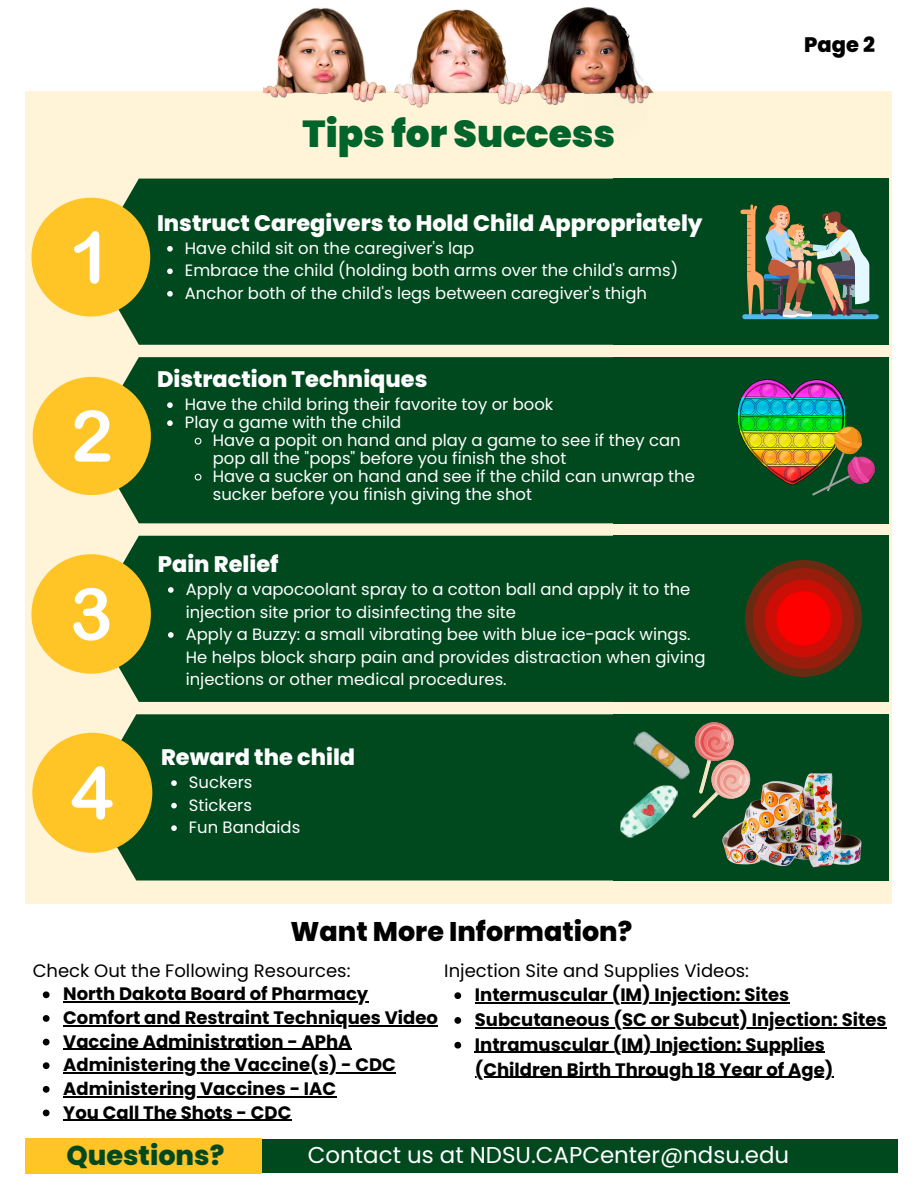
<style>
.page{position:relative;width:918px;height:1188px;background:#fff}
.page>*{position:absolute;margin:0;border:0;box-sizing:border-box;transform-origin:0 0}
.t1{font:900 37.5px "Poppins";color:#01642b}
.t2{font:800 27.15px "Poppins";color:#00491f}
.t3{font:800 27px "Poppins";color:#000}
.t4{font:22.95px "Poppins";color:#fff}
.t5{font:800 22.35px "Poppins";color:#fff}
.t6{font:800 21px "Poppins";color:#000}
.t7{font:700 18px/24.8px "Poppins";color:#000}
.t8{font:18px "Poppins";color:#000}
.t9{font:16.5px/22.5px "Poppins";color:#fff}
</style>
<div class="page">
<div style="left:199px;top:1139px;width:699px;height:34px;background:#00491f"></div>
<div style="left:26px;top:1138px;width:236px;height:36px;background:#ffc425"></div>
<div style="left:26px;top:92px;width:866px;height:812px;background:#fff4d8"></div>
<div style="left:88px;top:714px;width:525px;height:167px;background:#00491f"></div>
<div style="left:91px;top:179px;width:522px;height:166px;background:#00491f"></div>
<img style="left:263px;top:7px;width:392px;height:101px">
<div style="left:613px;top:179px;width:275px;height:166px;background:#00491f"></div>
<div style="left:742px;top:314px;width:137px;height:5px;background:#51bae9;border-radius:3px"></div>
<img style="left:740px;top:204px;width:129px;height:114px">
<div style="left:31px;top:198px;width:119px;height:119px;background:#ffc425;border-radius:50%"></div>
<svg style="left:74px;top:231px;width:25px;height:53px"></svg>
<div style="left:91px;top:357px;width:522px;height:166px;background:#00491f"></div>
<div style="left:613px;top:357px;width:275px;height:166px;background:#00491f"></div>
<div style="left:33px;top:377px;width:118px;height:118px;background:#ffc425;border-radius:50%"></div>
<svg style="left:75px;top:410px;width:35px;height:52px"></svg>
<img style="left:737px;top:379px;width:107px;height:105px">
<img style="left:811px;top:420px;width:64px;height:76px">
<div style="left:91px;top:536px;width:522px;height:166px;background:#00491f"></div>
<div style="left:613px;top:536px;width:275px;height:166px;background:#00491f"></div>
<div style="left:31px;top:554px;width:120px;height:119px;background:#ffc425;border-radius:50%"></div>
<svg style="left:73px;top:588px;width:36px;height:53px"></svg>
<div style="left:613px;top:714px;width:275px;height:167px;background:#00491f"></div>
<div style="left:32px;top:733px;width:120px;height:120px;background:#ffc425;border-radius:50%"></div>
<svg style="left:72px;top:766px;width:41px;height:54px"></svg>
<img style="left:745px;top:561px;width:116px;height:116px">
<svg style="left:167px;top:246px;width:6px;height:6px"></svg>
<svg style="left:167px;top:268px;width:6px;height:6px"></svg>
<svg style="left:167px;top:291px;width:6px;height:6px"></svg>
<svg style="left:167px;top:402px;width:6px;height:6px"></svg>
<svg style="left:167px;top:420px;width:6px;height:6px"></svg>
<svg style="left:194px;top:437px;width:8px;height:8px"></svg>
<svg style="left:194px;top:473px;width:8px;height:8px"></svg>
<svg style="left:168px;top:587px;width:6px;height:6px"></svg>
<svg style="left:168px;top:632px;width:6px;height:6px"></svg>
<svg style="left:43px;top:991px;width:7px;height:7px"></svg>
<hr style="left:63px;top:1002px;width:305px;height:1px;background:#000">
<svg style="left:43px;top:1015px;width:7px;height:7px"></svg>
<hr style="left:63px;top:1025px;width:375px;height:1px;background:#000">
<svg style="left:43px;top:1039px;width:7px;height:6px"></svg>
<hr style="left:63px;top:1049px;width:289px;height:1px;background:#000">
<svg style="left:43px;top:1062px;width:7px;height:7px"></svg>
<hr style="left:63px;top:1072px;width:333px;height:2px;background:#000">
<svg style="left:43px;top:1086px;width:7px;height:7px"></svg>
<hr style="left:63px;top:1096px;width:273px;height:1px;background:#000">
<svg style="left:43px;top:1110px;width:7px;height:6px"></svg>
<hr style="left:63px;top:1120px;width:228px;height:1px;background:#000">
<svg style="left:454px;top:992px;width:7px;height:7px"></svg>
<hr style="left:475px;top:1002px;width:314px;height:2px;background:#000">
<svg style="left:454px;top:1017px;width:7px;height:7px"></svg>
<hr style="left:475px;top:1027px;width:412px;height:1px;background:#000">
<svg style="left:454px;top:1042px;width:7px;height:7px"></svg>
<hr style="left:475px;top:1052px;width:350px;height:1px;background:#000">
<hr style="left:475px;top:1077px;width:358px;height:1px;background:#000">
<img style="left:723px;top:774px;width:138px;height:94px">
<svg style="left:171px;top:780px;width:6px;height:6px"></svg>
<svg style="left:171px;top:803px;width:6px;height:5px"></svg>
<svg style="left:171px;top:825px;width:6px;height:6px"></svg>
<svg style="left:692px;top:722px;width:68px;height:102px"></svg>
<img style="left:620px;top:791px;width:58px;height:47px">
<img style="left:633px;top:731px;width:57px;height:60px">
<p class="t1" style="left:303px;top:108px;width:314px">Tips for Success</p>
<p class="t5" style="left:157px;top:207px;width:547px">Instruct Caregivers to Hold Child Appropriately</p>
<p class="t9" style="left:185px;top:237px;width:291px">Have child sit on the caregiver's lap</p>
<p class="t9" style="left:185px;top:259px;width:495px">Embrace the child (holding both arms over the child's arms)</p>
<p class="t9" style="left:185px;top:282px;width:464px">Anchor both of the child's legs between caregiver's thigh</p>
<p class="t5" style="left:157px;top:363px;width:272px">Distraction Techniques</p>
<p class="t9" style="left:185px;top:393px;width:370px">Have the child bring their favorite toy or book</p>
<p class="t9" style="left:185px;top:411px;width:218px">Play a game with the child</p>
<p class="t9" style="left:213px;top:431px;width:469px;line-height:18px">Have a popit on hand and play a game to see if they can pop all the "pops" before you finish the shot</p>
<p class="t9" style="left:213px;top:467px;width:484px;line-height:18px">Have a sucker on hand and see if the child can unwrap the sucker before you finish giving the shot</p>
<p class="t5" style="left:158px;top:548px;width:122px">Pain Relief</p>
<p class="t9" style="left:186px;top:578px;width:506px">Apply a vapocoolant spray to a cotton ball and apply it to the injection site prior to disinfecting the site</p>
<p class="t9" style="left:186px;top:623px;width:521px">Apply a Buzzy: a small vibrating bee with blue ice-pack wings.<br>He helps block sharp pain and provides distraction when giving injections or other medical procedures.</p>
<p class="t5" style="left:161px;top:741px;width:196px">Reward the child</p>
<p class="t9" style="left:189px;top:771px;width:65px">Suckers</p>
<p class="t9" style="left:189px;top:794px;width:64px">Stickers</p>
<p class="t9" style="left:189px;top:816px;width:113px">Fun Bandaids</p>
<p class="t6" style="left:804px;top:30px;width:72px">Page 2</p>
<p class="t3" style="left:291px;top:912px;width:343px">Want More Information?</p>
<p class="t8" style="left:444px;top:958px;width:306px">Injection Site and Supplies Videos:</p>
<p class="t7" style="left:475px;top:983px;width:316px">Intermuscular (IM) Injection: Sites</p>
<p class="t7" style="left:475px;top:1007px;width:413px">Subcutaneous (SC or Subcut) Injection: Sites</p>
<p class="t7" style="left:475px;top:1032px;width:360px">Intramuscular (IM) Injection: Supplies (Children Birth Through 18 Year of Age)</p>
<p class="t8" style="left:33px;top:958px;width:319px">Check Out the Following Resources:</p>
<p class="t7" style="left:63px;top:982px;width:307px">North Dakota Board of Pharmacy</p>
<p class="t7" style="left:63px;top:1005px;width:376px">Comfort and Restraint Techniques Video</p>
<p class="t7" style="left:63px;top:1029px;width:290px">Vaccine Administration - APhA</p>
<p class="t7" style="left:63px;top:1053px;width:334px">Administering the Vaccine(s) - CDC</p>
<p class="t7" style="left:63px;top:1076px;width:275px">Administering Vaccines - IAC</p>
<p class="t7" style="left:63px;top:1100px;width:230px">You Call The Shots - CDC</p>
<p class="t2" style="left:66px;top:1136px;width:159px">Questions?</p>
<p class="t4" style="left:308px;top:1139px;width:483px">Contact us at NDSU.CAPCenter@ndsu.edu</p>
</div>
